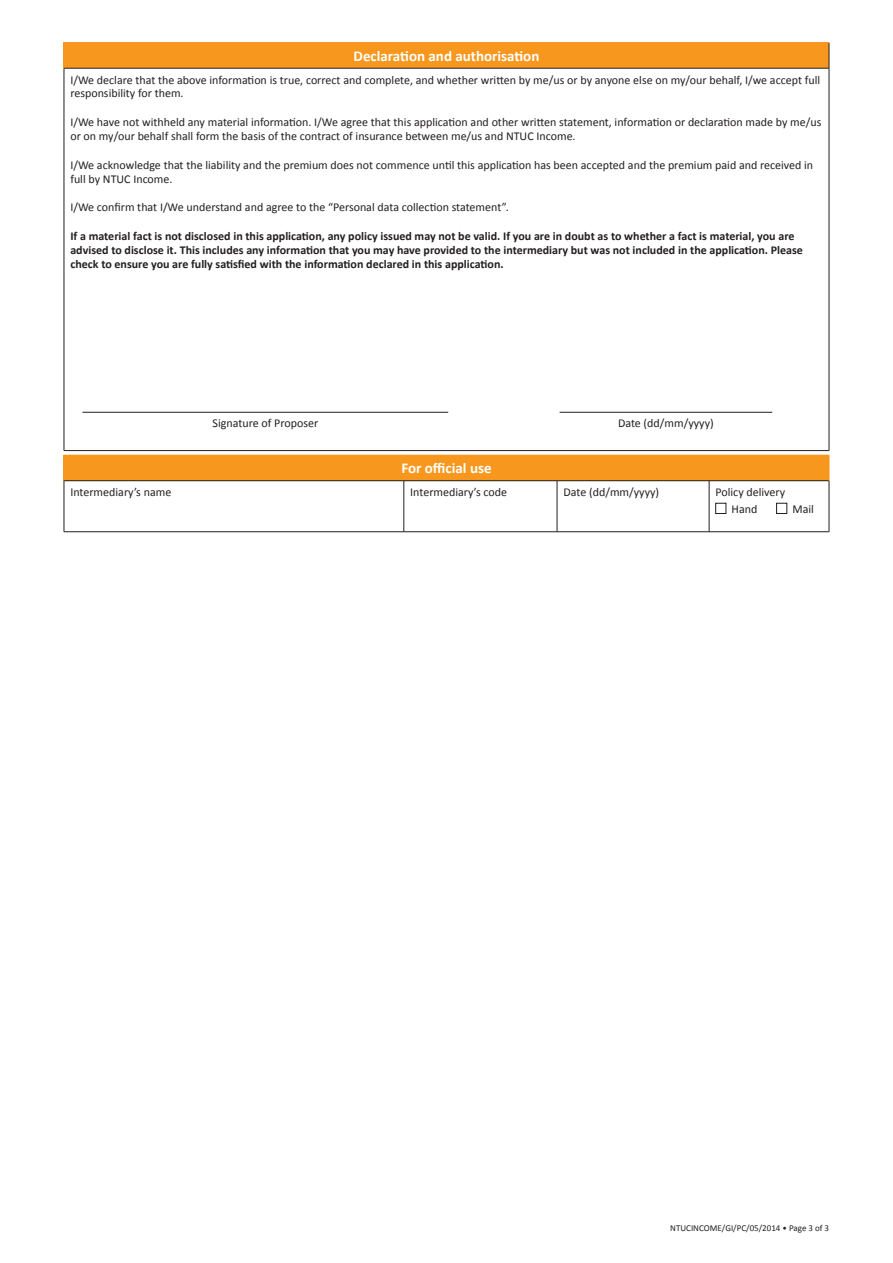
<style>
.page{position:relative;width:893px;height:1263px;background:#fff}
.page>*{position:absolute;margin:0;border:0;box-sizing:border-box;transform-origin:0 0}
.t1{font:700 15px "Calibri";color:#fff}
.t2{font:12px/13.8px "Calibri";color:#231f20}
.t3{font:700 12px/13.8px "Calibri";color:#231f20}
.t4{font:9px "Calibri";color:#231f20}
</style>
<div class="page">
<div style="left:64px;top:43px;width:765px;height:25px;background:#f7971d"></div>
<hr style="left:64px;top:68px;width:765px;height:1px;background:#231f20">
<hr style="left:64px;top:68px;width:1px;height:382px;background:#231f20">
<hr style="left:829px;top:68px;width:1px;height:382px;background:#231f20">
<hr style="left:64px;top:450px;width:765px;height:1px;background:#231f20">
<svg style="left:829px;top:43px;width:1px;height:25px"></svg>
<hr style="left:64px;top:42px;width:765px;height:1px;background:#f7971d">
<hr style="left:83px;top:412px;width:365px;height:1px;background:#231f20">
<hr style="left:560px;top:412px;width:212px;height:1px;background:#231f20">
<div style="left:64px;top:455px;width:765px;height:26px;background:#f7971d"></div>
<hr style="left:64px;top:480px;width:340px;height:1px;background:#231f20">
<hr style="left:64px;top:481px;width:1px;height:50px;background:#231f20">
<hr style="left:404px;top:480px;width:153px;height:1px;background:#231f20">
<hr style="left:404px;top:481px;width:1px;height:50px;background:#231f20">
<hr style="left:557px;top:480px;width:152px;height:1px;background:#231f20">
<hr style="left:557px;top:481px;width:1px;height:50px;background:#231f20">
<hr style="left:709px;top:480px;width:120px;height:1px;background:#231f20">
<hr style="left:709px;top:481px;width:1px;height:50px;background:#231f20">
<hr style="left:829px;top:481px;width:1px;height:50px;background:#231f20">
<hr style="left:64px;top:531px;width:765px;height:1px;background:#231f20">
<svg style="left:829px;top:455px;width:1px;height:25px"></svg>
<div style="left:715px;top:503px;width:11px;height:11px;border:1px solid #231f20"></div>
<div style="left:776px;top:503px;width:11px;height:11px;border:1px solid #231f20"></div>
<p class="t1" style="left:354px;top:47px;width:187px">Declaration and authorisation</p>
<p class="t2" style="left:70px;top:73px;width:751px">I/We declare that the above information is true, correct and complete, and whether written by me/us or by anyone else on my/our behalf, I/we accept full responsibility for them.</p>
<p class="t2" style="left:70px;top:115px;width:752px">I/We have not withheld any material information. I/We agree that this application and other written statement, information or declaration made by me/us or on my/our behalf shall form the basis of the contract of insurance between me/us and NTUC Income.</p>
<p class="t2" style="left:70px;top:158px;width:744px">I/We acknowledge that the liability and the premium does not commence until this application has been accepted and the premium paid and received in full by NTUC Income.</p>
<p class="t2" style="left:70px;top:200px;width:440px">I/We confirm that I/We understand and agree to the “Personal data collection statement”.</p>
<p class="t3" style="left:70px;top:229px;width:734px">If a material fact is not disclosed in this application, any policy issued may not be valid. If you are in doubt as to whether a fact is material, you are advised to disclose it. This includes any information that you may have provided to the intermediary but was not included in the application. Please check to ensure you are fully satisfied with the information declared in this application.</p>
<p class="t2" style="left:213px;top:416px;width:107px">Signature of Proposer</p>
<p class="t2" style="left:618px;top:416px;width:97px">Date (dd/mm/yyyy)</p>
<p class="t1" style="left:401px;top:458px;width:92px">For official use</p>
<p class="t2" style="left:70px;top:485px;width:102px">Intermediary’s name</p>
<p class="t2" style="left:410px;top:485px;width:98px">Intermediary’s code</p>
<p class="t2" style="left:563px;top:485px;width:97px">Date (dd/mm/yyyy)</p>
<p class="t2" style="left:731px;top:484px;width:55px;line-height:16.5px;text-indent:-16px">Policy delivery<br>Hand</p>
<p class="t2" style="left:792px;top:502px;width:23px">Mail</p>
<p class="t4" style="left:670px;top:1223px;width:160px">NTUCINCOME/GI/PC/05/2014 • Page 3 of 3</p>
</div>
